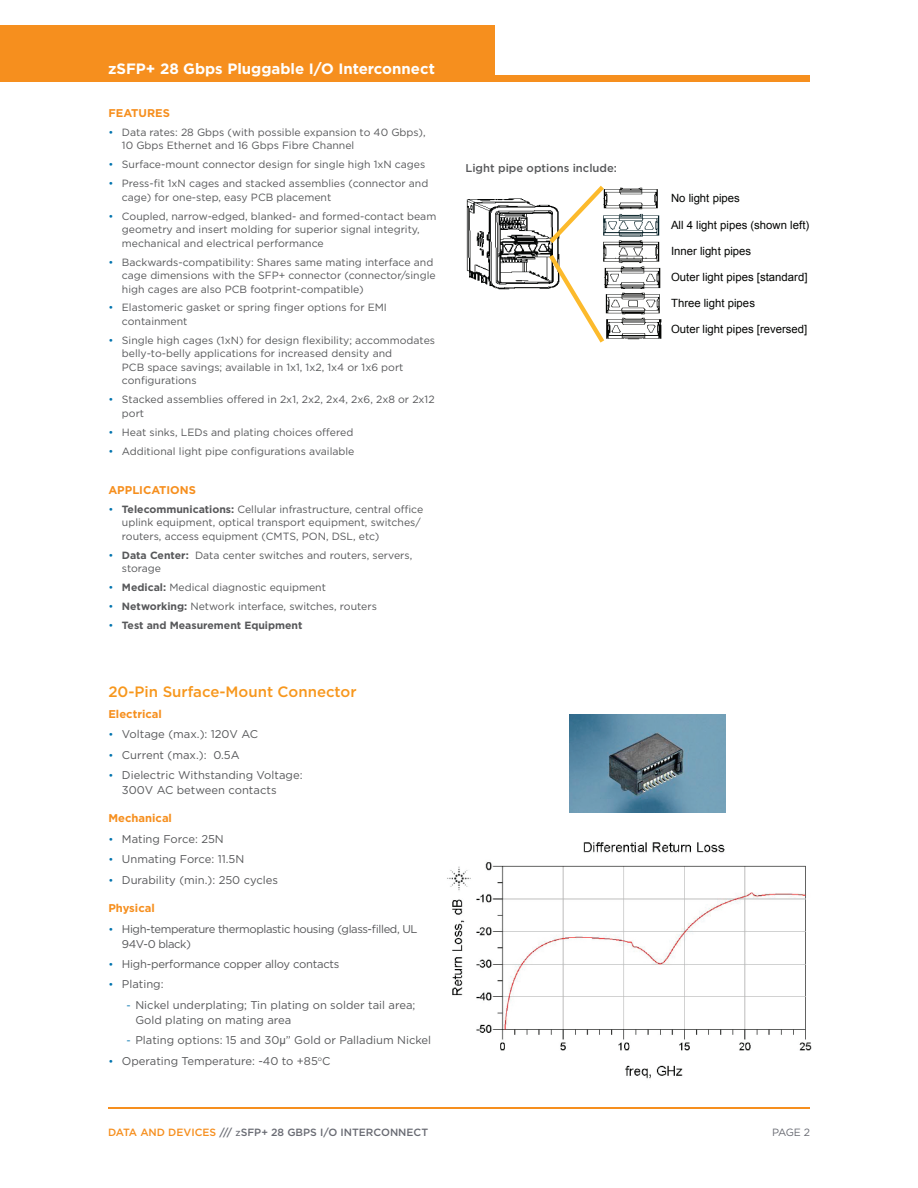
<style>
.page{position:relative;width:918px;height:1188px;background:#fff}
.page>*{position:absolute;margin:0;border:0;box-sizing:border-box;transform-origin:0 0}
.t1{font:700 15px "Gotham";color:#fff}
.t2{font:500 15px "Gotham";color:#f7971d}
.t3{font:11.4px "Arial";letter-spacing:.005em;color:#040503}
.t4{font:11.25px/15px "Gotham";color:#57585a}
.t5{font:11.25px/15px "Gotham";letter-spacing:-.035em;color:#57585a}
.t6{font:700 11.25px "Gotham";color:#f68f1e}
.t7{font:11.25px "Gotham";letter-spacing:-.02em;color:#57585a}
.t8{font:500 11.25px "Gotham";color:#57585a}
.t9{font:10.5px/13.5px "Gotham";color:#57585a}
.t10{font:500 10.5px "Gotham";color:#696b73}
.t11{font:700 10.5px "Gotham";color:#57585a}
.t12{font:10.5px "Gotham";color:#696b73}
.s1{color:#0073ae}
.s2{font-weight:700}
.s3{font-weight:400;color:#0073ae}
.s4{font-size:10.5px;color:#0073ae}
.s5{font-family:"Arial"}
.s6{color:#f68f1e}
.s7{font-size:7.35px}
</style>
<div class="page">
<img style="left:569px;top:714px;width:156px;height:98px">
<hr style="left:108px;top:1107px;width:702px;height:1px;background:#f68f1e">
<div style="left:0;top:26px;width:495px;height:56px;background:#f68f1e"></div>
<div style="left:0;top:76px;width:810px;height:6px;background:#f68f1e"></div>
<img style="left:447px;top:842px;width:365px;height:237px">
<img style="left:466px;top:198px;width:79px;height:92px">
<img style="left:608px;top:213px;width:52px;height:51px">
<img style="left:608px;top:266px;width:53px;height:23px">
<img style="left:608px;top:292px;width:52px;height:23px">
<img style="left:608px;top:317px;width:54px;height:23px">
<img style="left:608px;top:187px;width:50px;height:23px">
<svg style="left:545px;top:185px;width:63px;height:158px"></svg>
<h1 class="t1" style="left:108px;top:59px;width:328px">zSFP+ 28 Gbps Pluggable I/O Interconnect</h1>
<p class="t6" style="left:108px;top:106px;width:63px">FEATURES</p>
<p class="t9" style="left:122px;top:125px;width:305px;text-indent:-14px"><span class="s1">•</span> Data rates: 28 Gbps (with possible expansion to 40 Gbps),<br>10 Gbps Ethernet and 16 Gbps Fibre Channel</p>
<p class="t9" style="left:108px;top:158px;width:318px"><span class="s1">•</span> Surface-mount connector design for single high 1xN cages</p>
<p class="t9" style="left:122px;top:177px;width:308px;text-indent:-14px"><span class="s1">•</span> Press-fit 1xN cages and stacked assemblies (connector and cage) for one-step, easy PCB placement</p>
<p class="t9" style="left:122px;top:209px;width:316px;text-indent:-14px"><span class="s1">•</span> Coupled, narrow-edged, blanked- and formed-contact beam geometry and insert molding for superior signal integrity, mechanical and electrical performance</p>
<p class="t9" style="left:122px;top:255px;width:315px;text-indent:-14px"><span class="s1">•</span> Backwards-compatibility: Shares same mating interface and cage dimensions with the SFP+ connector (connector/single high cages are also PCB footprint-compatible)</p>
<p class="t9" style="left:122px;top:301px;width:267px;text-indent:-14px"><span class="s1">•</span> Elastomeric gasket or spring finger options for EMI containment</p>
<p class="t9" style="left:122px;top:333px;width:315px;text-indent:-14px"><span class="s1">•</span> Single high cages (1xN) for design flexibility; accommodates belly-to-belly applications for increased density and<br>PCB space savings; available in 1x1, 1x2, 1x4 or 1x6 port configurations</p>
<p class="t9" style="left:122px;top:393px;width:314px;text-indent:-14px"><span class="s1">•</span> Stacked assemblies offered in 2x1, 2x2, 2x4, 2x6, 2x8 or 2x12 port</p>
<p class="t9" style="left:108px;top:425px;width:246px"><span class="s1">•</span> Heat sinks, LEDs and plating choices offered</p>
<p class="t9" style="left:108px;top:444px;width:248px"><span class="s1">•</span> Additional light pipe configurations available</p>
<p class="t6" style="left:108px;top:482px;width:89px">APPLICATIONS</p>
<p class="t9" style="left:122px;top:502px;width:303px;text-indent:-14px"><span class="s1">•</span> <span class="s2">Telecommunications:</span> Cellular infrastructure, central office uplink equipment, optical transport equipment, switches/ routers, access equipment (CMTS, PON, DSL, etc)</p>
<p class="t9" style="left:122px;top:548px;width:292px;text-indent:-14px"><span class="s1">•</span> <span class="s2">Data Center:</span> Data center switches and routers, servers, storage</p>
<p class="t9" style="left:108px;top:580px;width:219px"><span class="s1">•</span> <span class="s2">Medical:</span> Medical diagnostic equipment</p>
<p class="t9" style="left:108px;top:599px;width:270px"><span class="s1">•</span> <span class="s2">Networking:</span> Network interface, switches, routers</p>
<p class="t11" style="left:108px;top:618px;width:196px"><span class="s3">•</span> Test and Measurement Equipment</p>
<h1 class="t2" style="left:108px;top:681px;width:250px">20-Pin Surface-Mount Connector</h1>
<p class="t6" style="left:108px;top:706px;width:55px">Electrical</p>
<p class="t4" style="left:108px;top:726px;width:151px"><span class="s4">•</span> Voltage (max.): 120V AC</p>
<p class="t4" style="left:108px;top:747px;width:133px"><span class="s4">•</span> Current (max.): 0.5A</p>
<p class="t4" style="left:122px;top:767px;width:182px;text-indent:-14px"><span class="s4">•</span> Dielectric Withstanding Voltage:<br>300V AC between contacts</p>
<p class="t6" style="left:108px;top:811px;width:65px">Mechanical</p>
<p class="t4" style="left:108px;top:831px;width:117px"><span class="s4">•</span> Mating Force: 25N</p>
<p class="t4" style="left:108px;top:852px;width:137px"><span class="s4">•</span> Unmating Force: 11.5N</p>
<p class="t4" style="left:108px;top:872px;width:171px"><span class="s4">•</span> Durability (min.): 250 cycles</p>
<p class="t6" style="left:108px;top:901px;width:48px">Physical</p>
<p class="t5" style="left:122px;top:921px;width:297px;text-indent:-14px"><span class="s4">•</span> High-temperature thermoplastic housing (glass-filled, UL<br>94V-0 black)</p>
<p class="t7" style="left:108px;top:957px;width:233px"><span class="s4">•</span> High-performance copper alloy contacts</p>
<p class="t4" style="left:108px;top:977px;width:57px"><span class="s4">•</span> Plating:</p>
<p class="t4" style="left:135px;top:997px;width:282px;text-indent:-9px"><span class="s4">-</span> Nickel underplating; Tin plating on solder tail area;<br>Gold plating on mating area</p>
<p class="t4" style="left:126px;top:1032px;width:306px"><span class="s4">-</span> Plating options: 15 and 30<span class="s5">μ</span>” Gold or Palladium Nickel</p>
<p class="t4" style="left:108px;top:1053px;width:224px"><span class="s4">•</span> Operating Temperature: -40 to +85<sup>o</sup>C</p>
<p class="t10" style="left:108px;top:1125px;width:322px"><span class="s6">DATA AND DEVICES</span> /// <span class="s7">z</span>SFP+ 28 GBPS I/O INTERCONNECT</p>
<p class="t8" style="left:465px;top:161px;width:153px">Light pipe options include:</p>
<p class="t3" style="left:671px;top:191px;width:70px">No light pipes</p>
<p class="t3" style="left:671px;top:217px;width:140px">All 4 light pipes (shown left)</p>
<p class="t3" style="left:671px;top:243px;width:82px">Inner light pipes</p>
<p class="t3" style="left:671px;top:269px;width:138px">Outer light pipes [standard]</p>
<p class="t3" style="left:671px;top:295px;width:86px">Three light pipes</p>
<p class="t3" style="left:671px;top:321px;width:138px">Outer light pipes [reversed]</p>
<p class="t12" style="left:772px;top:1125px;width:39px">PAGE 2</p>
</div>
